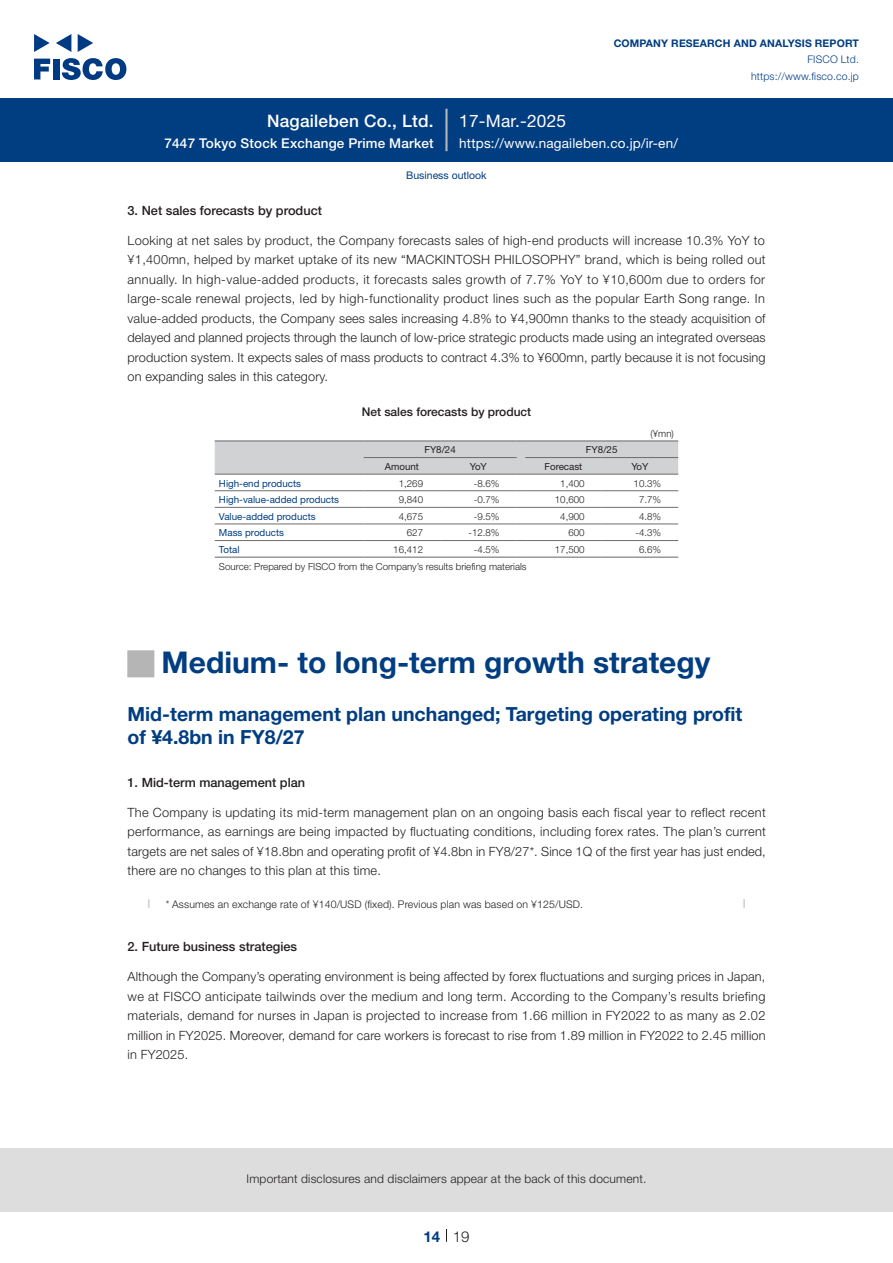
<style>
.page{position:relative;width:893px;height:1263px;background:#fff}
.page>*{position:absolute;margin:0;border:0;box-sizing:border-box;transform-origin:0 0}
.t1{font:700 30px "Helvetica Neue LT Std";color:#003d81}
.t2{font:27px "European Pi Std 1";color:#b5b5b6}
.中タイトル_e{font:700 19.5px/22.5px "Helvetica Neue LT Std";color:#003d81}
.t3{font:500 17.25px "Helvetica Neue LT Std";letter-spacing:.015em;color:#fff}
.t4{font:17.25px "Helvetica Neue LT Std";letter-spacing:.015em;color:#fff}
.t5{font:300 15px "Helvetica Neue LT Std";color:#231f20}
.t6{font:700 15px "Helvetica Neue LT Std";color:#003d81}
.t7{font:13.5px "Helvetica Neue LT Std";letter-spacing:.015em;color:#fff}
.t8{font:500 13.5px "Helvetica Neue LT Std";letter-spacing:.015em;color:#fff}
.本文_e{font:300 12.75px/19.5px "Helvetica Neue LT Std";letter-spacing:.015em;color:#231f20;text-align:justify}
.小タイトル_e{font:500 12.75px "Helvetica Neue LT Std";color:#231f20}
.t9{font:300 12px "Helvetica Neue LT Std";letter-spacing:.015em;color:#231f20}
.チャートタイトル_e{font:500 12px "Helvetica Neue LT Std";color:#231f20}
.t10{font:300 10.5px "Helvetica Neue LT Std";letter-spacing:.015em;color:#231f20}
.t11{font:700 10.5px "Helvetica Neue LT Std";letter-spacing:.015em;color:#003d81}
.t12{font:300 10.5px/16.5px "Helvetica Neue LT Std";letter-spacing:.015em;color:#003d81;text-align:right}
.ヘッダー_e{font:10.5px "Helvetica Neue LT Std";color:#003d81}
.表数字_en{font:300 9.75px "Helvetica Neue LT Std";color:#231f20}
.表左_en{font:9.75px "Helvetica Neue LT Std";color:#003d81}
.表組み基本スタイル_en{font:300 9.75px "Helvetica Neue LT Std";color:#231f20}
.表上_en{font:9.75px "Helvetica Neue LT Std";color:#231f20}
.表単位_en{font:300 9.75px "Helvetica Neue LT Std";color:#231f20}
</style>
<div class="page">
<div style="left:0;top:1148px;width:893px;height:64px;background:#ddd"></div>
<svg style="left:34px;top:59px;width:16px;height:20px"></svg>
<div style="left:53px;top:59px;width:6px;height:20px;background:#003a83"></div>
<svg style="left:62px;top:58px;width:64px;height:22px"></svg>
<svg style="left:34px;top:34px;width:16px;height:18px"></svg>
<svg style="left:78px;top:34px;width:15px;height:18px"></svg>
<svg style="left:56px;top:34px;width:15px;height:18px"></svg>
<div style="left:0;top:98px;width:893px;height:64px;background:#003d81"></div>
<hr style="left:445px;top:109px;width:3px;height:42px;background:#b5b5b6">
<svg style="left:446px;top:1229px;width:1px;height:13px"></svg>
<hr style="left:215px;top:490px;width:149px;height:1px;background:#6c6d70">
<hr style="left:364px;top:490px;width:76px;height:1px;background:#6c6d70">
<hr style="left:440px;top:490px;width:77px;height:1px;background:#6c6d70">
<hr style="left:525px;top:490px;width:77px;height:1px;background:#6c6d70">
<hr style="left:602px;top:490px;width:76px;height:1px;background:#6c6d70">
<hr style="left:215px;top:507px;width:149px;height:1px;background:#6c6d70">
<hr style="left:364px;top:507px;width:76px;height:1px;background:#6c6d70">
<hr style="left:440px;top:507px;width:77px;height:1px;background:#6c6d70">
<hr style="left:525px;top:507px;width:77px;height:1px;background:#6c6d70">
<hr style="left:602px;top:507px;width:76px;height:1px;background:#6c6d70">
<hr style="left:215px;top:524px;width:149px;height:1px;background:#6c6d70">
<hr style="left:364px;top:524px;width:76px;height:1px;background:#6c6d70">
<hr style="left:440px;top:524px;width:77px;height:1px;background:#6c6d70">
<hr style="left:525px;top:524px;width:77px;height:1px;background:#6c6d70">
<hr style="left:602px;top:524px;width:76px;height:1px;background:#6c6d70">
<hr style="left:215px;top:540px;width:149px;height:1px;background:#6c6d70">
<hr style="left:364px;top:540px;width:76px;height:1px;background:#6c6d70">
<hr style="left:440px;top:540px;width:77px;height:1px;background:#6c6d70">
<hr style="left:525px;top:540px;width:77px;height:1px;background:#6c6d70">
<hr style="left:602px;top:540px;width:76px;height:1px;background:#6c6d70">
<svg style="left:215px;top:440px;width:463px;height:35px;background:#cacbcd"></svg>
<hr style="left:525px;top:440px;width:77px;height:1px;background:#6c6d70">
<hr style="left:602px;top:440px;width:76px;height:1px;background:#6c6d70">
<hr style="left:215px;top:557px;width:149px;height:1px;background:#6c6d70">
<hr style="left:364px;top:557px;width:76px;height:1px;background:#6c6d70">
<hr style="left:440px;top:557px;width:77px;height:1px;background:#6c6d70">
<hr style="left:525px;top:557px;width:77px;height:1px;background:#6c6d70">
<hr style="left:602px;top:557px;width:76px;height:1px;background:#6c6d70">
<svg style="left:148px;top:899px;width:2px;height:9px"></svg>
<svg style="left:743px;top:899px;width:2px;height:9px"></svg>
<h3 class="t3" style="left:267px;top:110px;width:168px">Nagaileben Co., Ltd.</h3>
<p class="t8" style="left:165px;top:135px;width:271px">7447 Tokyo Stock Exchange Prime Market</p>
<h3 class="t4" style="left:459px;top:110px;width:108px">17-Mar.-2025</h3>
<p class="t11" style="left:614px;top:37px;width:247px">COMPANY RESEARCH AND ANALYSIS REPORT</p>
<p class="t12" style="left:751px;top:51px;width:109px">FISCO Ltd. https://www.fisco.co j p.</p>
<p class="t7" style="left:459px;top:135px;width:220px">https://www.nagaileben. c o j p. -i r/ e n /</p>
<p class="ヘッダー_e" style="left:406px;top:169px;width:82px">Business outlook</p>
<p class="小タイトル_e" style="left:128px;top:203px;width:196px">3. Net sales forecasts by product</p>
<p class="本文_e" style="left:128px;top:230px;width:640px">Looking at net sales by product, the Company forecasts sales of high-end products will increase 10.3% YoY to ¥1,400mn, helped by market uptake of its new “MACKINTOSH PHILOSOPHY” brand, which is being rolled out annually In. high-value-added products it, forecasts sales growth of 7.7% YoY to ¥10,600m due to orders for large-scale renewal projects, led by high-functionality product lines such as the popular Earth Song range In. value-added products, the Company sees sales increasing 4.8% to ¥4,900mn thanks to the steady acquisition of delayed and planned projects through the launch of low-price strategic products made using an integrated overseas production system It. expects sales of mass products to contract 4.3% to ¥600mn, partly because isit not focusing on expanding sales in this category.</p>
<p class="チャートタイトル_e" style="left:362px;top:404px;width:171px">Net sales forecasts by product</p>
<p class="表単位_en" style="left:650px;top:427px;width:25px">¥( mn(</p>
<p class="表上_en" style="left:586px;top:444px;width:33px">FY8/25</p>
<p class="表上_en" style="left:424px;top:444px;width:33px">FY8/24</p>
<p class="表上_en" style="left:385px;top:461px;width:36px">Amount</p>
<p class="表上_en" style="left:470px;top:461px;width:19px">YoY</p>
<p class="表上_en" style="left:544px;top:461px;width:39px">Forecast</p>
<p class="表上_en" style="left:631px;top:461px;width:19px">YoY</p>
<p class="表左_en" style="left:219px;top:477px;width:83px">High-end products</p>
<p class="表数字_en" style="left:399px;top:477px;width:26px">1,269</p>
<p class="表数字_en" style="left:474px;top:477px;width:27px">-8.6%</p>
<p class="表数字_en" style="left:560px;top:477px;width:26px">1,400</p>
<p class="表数字_en" style="left:634px;top:477px;width:29px">10.3%</p>
<p class="表左_en" style="left:219px;top:494px;width:122px">High-value-added products</p>
<p class="表数字_en" style="left:399px;top:494px;width:26px">9,840</p>
<p class="表数字_en" style="left:474px;top:494px;width:27px">-0.7%</p>
<p class="表数字_en" style="left:555px;top:494px;width:31px">10,600</p>
<p class="表数字_en" style="left:639px;top:494px;width:24px">7.7%</p>
<p class="表左_en" style="left:219px;top:510px;width:98px">Value-added products</p>
<p class="表数字_en" style="left:399px;top:510px;width:26px">4,675</p>
<p class="表数字_en" style="left:474px;top:510px;width:27px">-9.5%</p>
<p class="表数字_en" style="left:560px;top:510px;width:26px">4,900</p>
<p class="表数字_en" style="left:639px;top:510px;width:24px">4.8%</p>
<p class="表左_en" style="left:219px;top:527px;width:67px">Mass products</p>
<p class="表数字_en" style="left:407px;top:527px;width:18px">627</p>
<p class="表数字_en" style="left:468px;top:527px;width:33px">-12.8%</p>
<p class="表数字_en" style="left:568px;top:527px;width:18px">600</p>
<p class="表数字_en" style="left:635px;top:527px;width:27px">-4.3%</p>
<p class="表数字_en" style="left:474px;top:543px;width:27px">-4.5%</p>
<p class="表左_en" style="left:219px;top:544px;width:22px">Total</p>
<p class="表組み基本スタイル_en" style="left:219px;top:560px;width:309px">Source: Prepared by FISCO from the Company s’ results briefing materials</p>
<p class="表数字_en" style="left:393px;top:543px;width:31px">16,412</p>
<p class="表数字_en" style="left:555px;top:543px;width:31px">17,500</p>
<p class="表数字_en" style="left:639px;top:543px;width:24px">6.6%</p>
<p class="t2" style="left:128px;top:649px;width:28px">■</p>
<p class="中タイトル_e" style="left:128px;top:703px;width:616px">Mid-term management plan unchanged; Targeting operating profit of ¥4.8bn in FY8/27</p>
<p class="小タイトル_e" style="left:128px;top:775px;width:179px">1. Mid-term management plan</p>
<p class="本文_e" style="left:128px;top:802px;width:640px">The Company is updating its mid-term management plan on an ongoing basis each fiscal year to reflect recent performance, as earnings are being impacted by fluctuating conditions, including forex rates. The plan s’ current targets are net sales of ¥18.8bn and operating profit of ¥4.8bn in FY8/27 .* Since Q1 of the first year has just ended, there are no changes to this plan at this time.</p>
<p class="t10" style="left:166px;top:898px;width:419px">* Assumes an exchange rate of ¥140/USD (fixed .) Previous plan was based on ¥125/USD.</p>
<p class="小タイトル_e" style="left:128px;top:939px;width:171px">2. Future business strategies</p>
<p class="本文_e" style="left:128px;top:967px;width:640px">Although the Company s’ operating environment is being affected by forex fluctuations and surging prices in Japan, we at FISCO anticipate tailwinds over the medium and long term. According to the Company s’ results briefing materials, demand for nurses in Japan is projected to increase from 1.66 million in FY2022 to as many as 2.02 million in FY2025. Moreover, demand for care workers is forecast to rise from 1.89 million in FY2022 to 2.45 million in FY2025.</p>
<p class="t1" style="left:162px;top:643px;width:550px">Medium- to long-term growth strategy</p>
<p class="t9" style="left:247px;top:1171px;width:401px">Important disclosures and disclaimers appear at the back of this document.</p>
<p class="t6" style="left:423px;top:1227px;width:18px">14</p>
<p class="t5" style="left:453px;top:1227px;width:18px">19</p>
</div>
